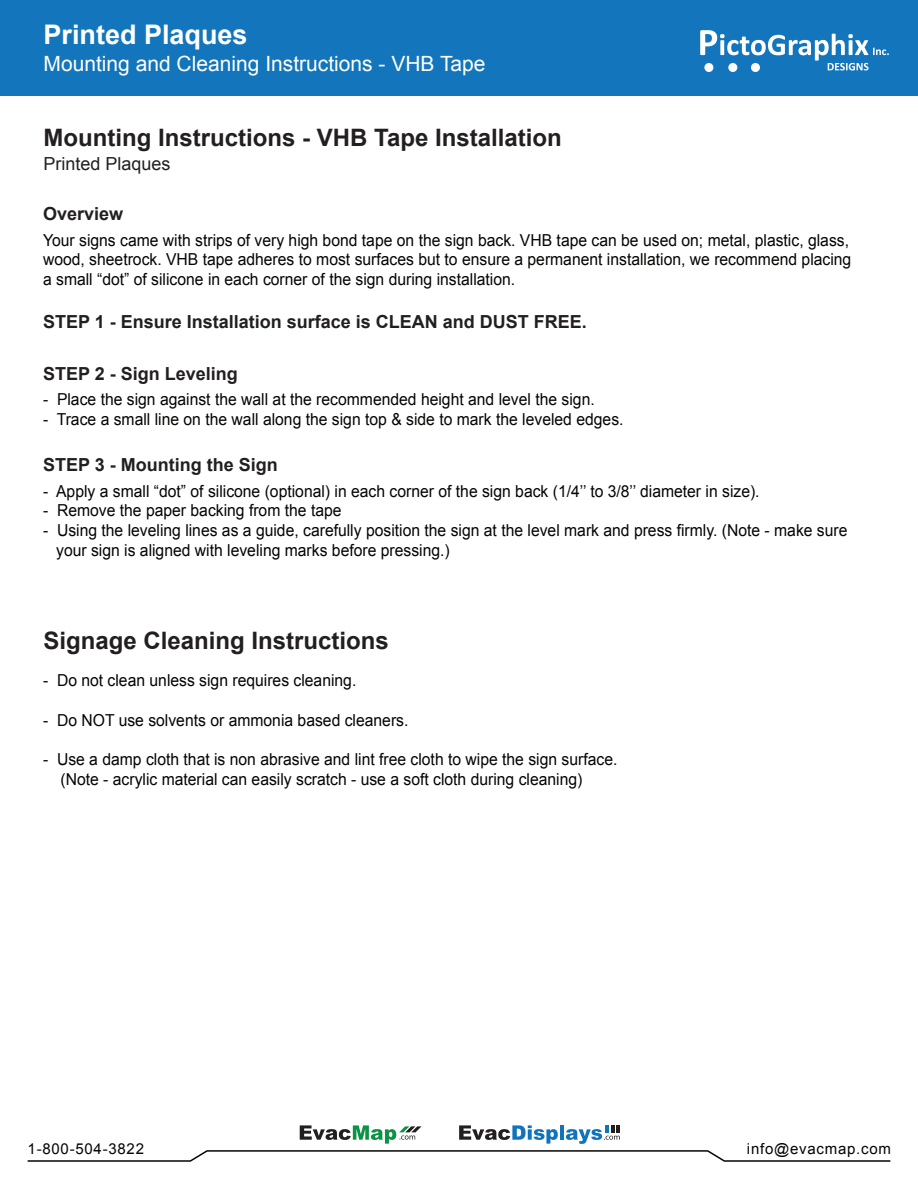
<style>
.page{position:relative;width:918px;height:1188px;background:#fff}
.page>*{position:absolute;margin:0;border:0;box-sizing:border-box;transform-origin:0 0}
.t1{font:700 27px "Arial";color:#fff}
.t2{font:700 24px "Arial";color:#231f20}
.t3{font:21px "Arial";color:#fff}
.t4{font:700 18px "Arial";color:#231f20}
.t5{font:18px "Arial";color:#231f20}
.t6{font:16.5px/19.8px "Arial";color:#050504;scale:.95 1}
.t7{font:15px "Arial";letter-spacing:.05em;color:#050504}
</style>
<div class="page">
<div style="left:0;top:0;width:918px;height:96px;background:#1376bc"></div>
<svg style="left:27px;top:1125px;width:864px;height:37px"></svg>
<svg style="left:700px;top:30px;width:189px;height:41px"></svg>
<div style="left:728px;top:63px;width:9px;height:9px;background:#fff;border-radius:50%"></div>
<h1 class="t1" style="left:44px;top:17px;width:206px">Printed Plaques</h1>
<p class="t3" style="left:44px;top:50px;width:444px">Mounting and Cleaning Instructions - VHB Tape</p>
<h2 class="t2" style="left:44px;top:121px;width:520px">Mounting Instructions - VHB Tape Installation</h2>
<p class="t5" style="left:44px;top:151px;width:129px">Printed Plaques</p>
<p class="t4" style="left:43px;top:202px;width:82px">Overview</p>
<p class="t6" style="left:43px;top:230px;width:852px">Your signs came with strips of very high bond tape on the sign back. VHB tape can be used on; metal, plastic, glass, wood, sheetrock. VHB tape adheres to most surfaces but to ensure a permanent installation, we recommend placing a small “dot” of silicone in each corner of the sign during installation.</p>
<p class="t4" style="left:43px;top:309px;width:545px">STEP 1 - Ensure Installation surface is CLEAN and DUST FREE.</p>
<p class="t4" style="left:43px;top:361px;width:196px">STEP 2 - Sign Leveling</p>
<p class="t6" style="left:43px;top:390px;width:582px">- Place the sign against the wall at the recommended height and level the sign.</p>
<p class="t6" style="left:43px;top:409px;width:613px">- Trace a small line on the wall along the sign top &amp; side to mark the leveled edges.</p>
<p class="t4" style="left:43px;top:453px;width:236px">STEP 3 - Mounting the Sign</p>
<p class="t6" style="left:43px;top:481px;width:756px">- Apply a small “dot” of silicone (optional) in each corner of the sign back (1/4’’ to 3/8’’ diameter in size).</p>
<p class="t6" style="left:43px;top:501px;width:316px">- Remove the paper backing from the tape</p>
<p class="t6" style="left:56px;top:521px;width:835px;text-indent:-13px">- Using the leveling lines as a guide, carefully position the sign at the level mark and press firmly. (Note - make sure your sign is aligned with leveling marks before pressing.)</p>
<h2 class="t2" style="left:44px;top:625px;width:347px">Signage Cleaning Instructions</h2>
<p class="t6" style="left:43px;top:671px;width:331px">- Do not clean unless sign requires cleaning.</p>
<p class="t6" style="left:43px;top:710px;width:386px">- Do NOT use solvents or ammonia based cleaners.</p>
<p class="t6" style="left:61px;top:750px;width:588px;text-indent:-17px">- Use a damp cloth that is non abrasive and lint free cloth to wipe the sign surface. (Note - acrylic material can easily scratch - use a soft cloth during cleaning)</p>
<p class="t7" style="left:28px;top:1139px;width:118px">1-800-504-3822</p>
<p class="t7" style="left:747px;top:1139px;width:146px">info@evacmap.com</p>
</div>
